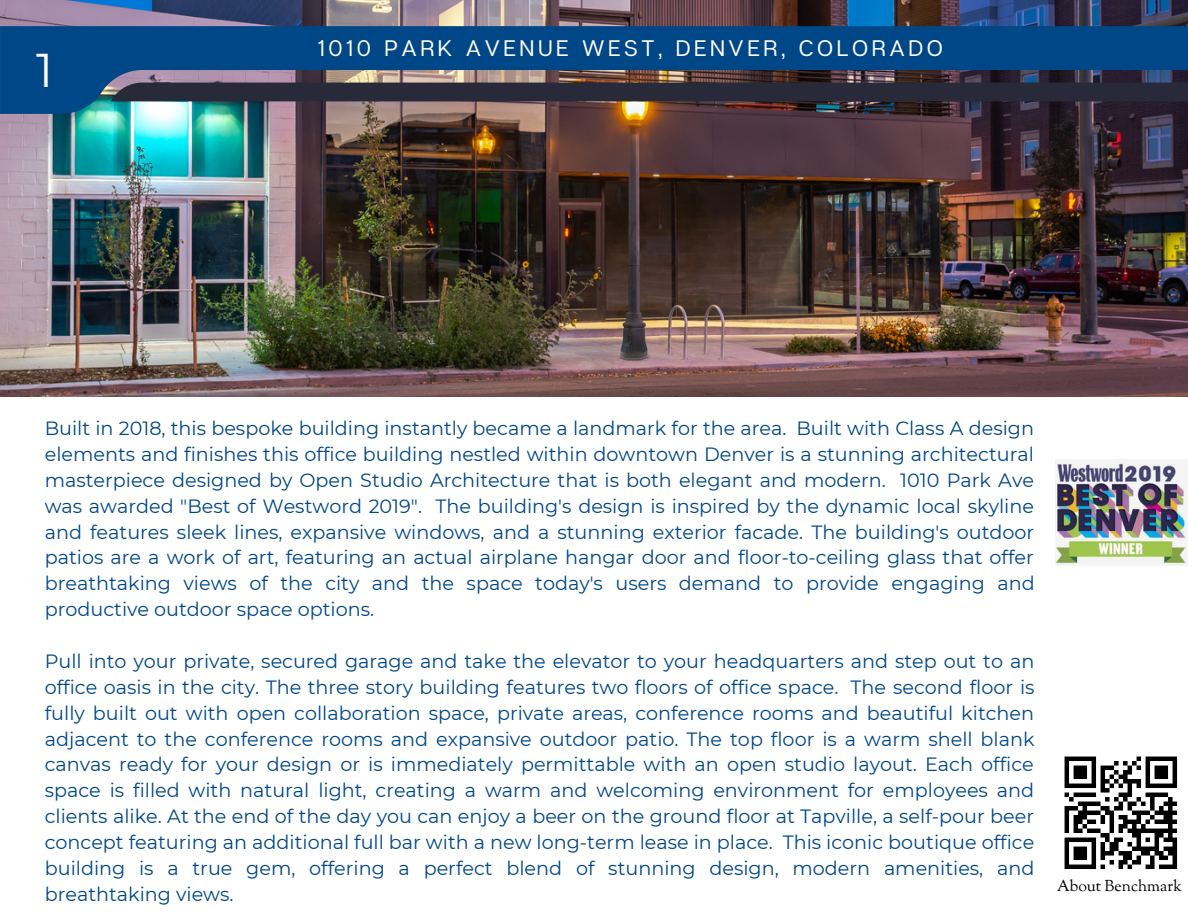
<style>
.page{position:relative;width:1188px;height:918px;background:#fff}
.page>*{position:absolute;margin:0;border:0;box-sizing:border-box;transform-origin:0 0}
.t1{font:47.25px "Montserrat";color:#fff}
.t2{font:22.5px "Articulat CF";letter-spacing:.16em;color:#fff}
.t3{font:19.2px/25.8px "Montserrat";color:#004787;text-align:justify}
.t4{font:15.6px "Sorts Mill Goudy";color:#000}
</style>
<div class="page">
<img style="left:0;top:0;width:1188px;height:396px">
<img style="left:0;top:26px;width:1188px;height:88px">
<div style="left:110px;top:83px;width:1078px;height:18px;background:#282939"></div>
<svg style="left:1065px;top:757px;width:112px;height:112px"></svg>
<hr style="left:1159px;top:865px;width:18px;height:4px;background:#000">
<img style="left:1056px;top:459px;width:132px;height:107px">
<p class="t1" style="left:36px;top:41px;width:19px">1</p>
<p class="t2" style="left:318px;top:34px;width:627px">1010 PARK AVENUE WEST, DENVER, COLORADO</p>
<p class="t3" style="left:45px;top:415px;width:991px">Built in 2018, this bespoke building instantly became a landmark for the area. Built with Class A design elements and finishes this office building nestled within downtown Denver is a stunning architectural masterpiece designed by Open Studio Architecture that is both elegant and modern. 1010 Park Ave was awarded "Best of Westword 2019". The building's design is inspired by the dynamic local skyline and features sleek lines, expansive windows, and a stunning exterior facade. The building's outdoor patios are a work of art, featuring an actual airplane hangar door and floor-to-ceiling glass that offer breathtaking views of the city and the space today's users demand to provide engaging and productive outdoor space options.</p>
<p class="t3" style="left:45px;top:648px;width:991px">Pull into your private, secured garage and take the elevator to your headquarters and step out to an office oasis in the city. The three story building features two floors of office space. The second floor is fully built out with open collaboration space, private areas, conference rooms and beautiful kitchen adjacent to the conference rooms and expansive outdoor patio. The top floor is a warm shell blank canvas ready for your design or is immediately permittable with an open studio layout. Each office space is filled with natural light, creating a warm and welcoming environment for employees and clients alike. At the end of the day you can enjoy a beer on the ground floor at Tapville, a self-pour beer concept featuring an additional full bar with a new long-term lease in place. This iconic boutique office building is a true gem, offering a perfect blend of stunning design, modern amenities, and breathtaking views.</p>
<p class="t4" style="left:1057px;top:876px;width:126px">About Benchmark</p>
</div>
